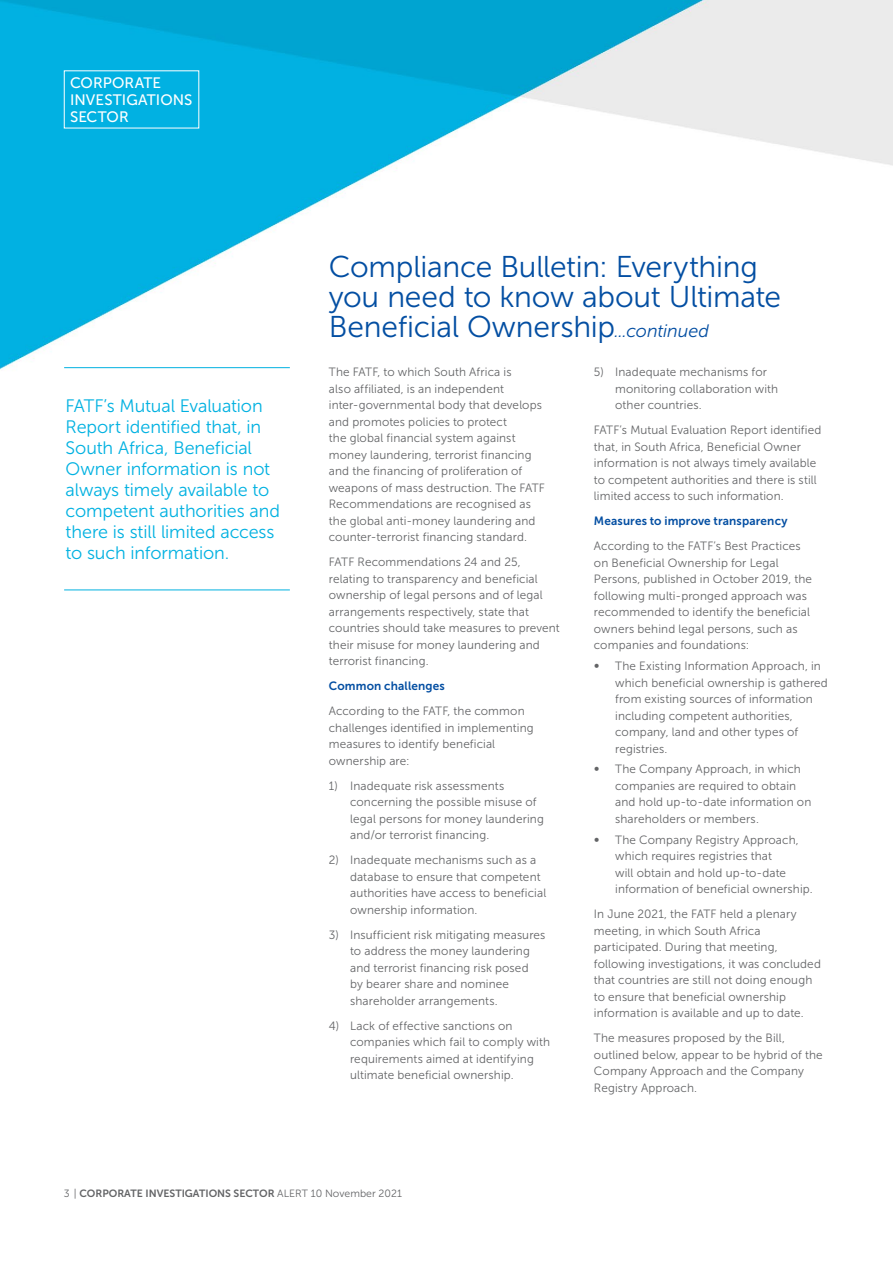
<style>
.page{position:relative;width:893px;height:1263px;background:#fff}
.page>*{position:absolute;margin:0;border:0;box-sizing:border-box;transform-origin:0 0}
.t1{font:30px/30px "Museo Sans 300";letter-spacing:-.01em;color:#034ea2}
.t2{font:18px/21px "Museo Sans 300";letter-spacing:-.005em;color:#00b1e1}
.t3{font:15.15px/17.1px "Museo Sans 500";letter-spacing:.005em;color:#fff}
.t4{font:12px/16.5px "Museo Sans 300";letter-spacing:.01em;color:#636466}
.t5{font:12px "Museo Sans 700";letter-spacing:.015em;color:#034ea2}
.t6{font:10.5px "Museo Sans 700";color:#636466}
.s1{font-style:italic;font-size:18px}
.s2{font-family:"Museo Sans 300"}
</style>
<div class="page">
<img style="left:0;top:0;width:893px;height:591px">
<hr style="left:64px;top:367px;width:226px;height:1px;background:#00b1e1">
<hr style="left:64px;top:589px;width:226px;height:1px;background:#00b1e1">
<p class="t3" style="left:70px;top:74px;width:124px">CORPORATE<br>INVESTIGATIONS<br>SECTOR</p>
<h2 class="t2" style="left:66px;top:395px;width:216px">FATF’s Mutual Evaluation<br>Report identified that, in<br>South Africa, Beneficial<br>Owner information is not always timely available to competent authorities and there is still limited access to such information.</h2>
<h1 class="t1" style="left:329px;top:252px;width:454px">Compliance Bulletin: Everything you need to know about Ultimate<br>Beneficial Ownership<span class="s1">...continued</span></h1>
<p class="t4" style="left:329px;top:364px;width:218px">The FATF, to which South Africa is<br>also affiliated, is an independent inter-governmental body that develops and promotes policies to protect<br>the global financial system against money laundering, terrorist financing and the financing of proliferation of weapons of mass destruction. The FATF Recommendations are recognised as the global anti-money laundering and counter-terrorist financing standard.</p>
<p class="t4" style="left:329px;top:554px;width:233px">FATF Recommendations 24 and 25, relating to transparency and beneficial ownership of legal persons and of legal arrangements respectively, state that countries should take measures to prevent their misuse for money laundering and terrorist financing.</p>
<p class="t5" style="left:329px;top:679px;width:117px">Common challenges</p>
<p class="t4" style="left:329px;top:703px;width:206px">According to the FATF, the common challenges identified in implementing measures to identify beneficial ownership are:</p>
<p class="t4" style="left:350px;top:777px;width:195px;text-indent:-21px">1) Inadequate risk assessments concerning the possible misuse of legal persons for money laundering and/or terrorist financing.</p>
<p class="t4" style="left:350px;top:852px;width:198px;text-indent:-21px">2) Inadequate mechanisms such as a database to ensure that competent authorities have access to beneficial ownership information.</p>
<p class="t4" style="left:350px;top:927px;width:197px;text-indent:-21px">3) Insufficient risk mitigating measures to address the money laundering and terrorist financing risk posed<br>by bearer share and nominee shareholder arrangements.</p>
<p class="t4" style="left:350px;top:1018px;width:201px;text-indent:-21px">4) Lack of effective sanctions on companies which fail to comply with requirements aimed at identifying ultimate beneficial ownership.</p>
<p class="t4" style="left:615px;top:364px;width:165px;text-indent:-21px">5) Inadequate mechanisms for monitoring collaboration with other countries.</p>
<p class="t4" style="left:594px;top:422px;width:229px">FATF’s Mutual Evaluation Report identified that, in South Africa, Beneficial Owner information is not always timely available to competent authorities and there is still limited access to such information.</p>
<p class="t5" style="left:594px;top:514px;width:195px">Measures to improve transparency</p>
<p class="t4" style="left:594px;top:538px;width:220px">According to the FATF’s Best Practices on Beneficial Ownership for Legal Persons, published in October 2019, the following multi-pronged approach was recommended to identify the beneficial owners behind legal persons, such as companies and foundations:</p>
<p class="t4" style="left:594px;top:658px;width:7px">∞</p>
<p class="t4" style="left:615px;top:658px;width:214px">The Existing Information Approach, in which beneficial ownership is gathered from existing sources of information including competent authorities, company, land and other types of registries.</p>
<p class="t4" style="left:594px;top:761px;width:7px">∞</p>
<p class="t4" style="left:615px;top:761px;width:198px">The Company Approach, in which companies are required to obtain and hold up-to-date information on shareholders or members.</p>
<p class="t4" style="left:594px;top:831px;width:7px">∞</p>
<p class="t4" style="left:615px;top:831px;width:199px">The Company Registry Approach, which requires registries that<br>will obtain and hold up-to-date information of beneficial ownership.</p>
<p class="t4" style="left:594px;top:906px;width:228px">In June 2021, the FATF held a plenary meeting, in which South Africa participated. During that meeting, following investigations, it was concluded that countries are still not doing enough to ensure that beneficial ownership information is available and up to date.</p>
<p class="t4" style="left:594px;top:1030px;width:230px">The measures proposed by the Bill, outlined below, appear to be hybrid of the<br>Company Approach and the Company<br>Registry Approach.</p>
<p class="t6" style="left:64px;top:1187px;width:340px"><span class="s2">3 |</span> CORPORATE INVESTIGATIONS SECTOR <span class="s2">ALERT 10 November 2021</span></p>
</div>
